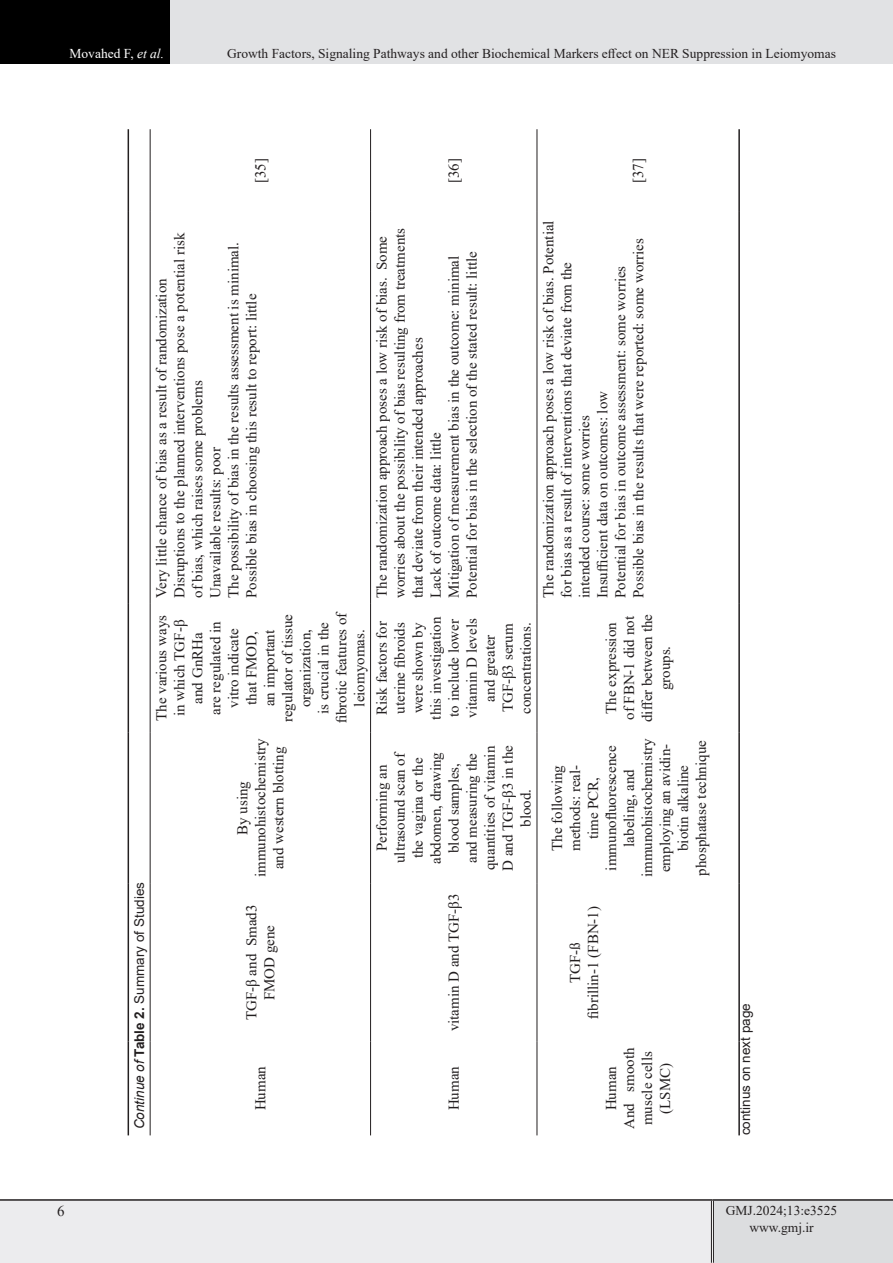
<style>
.page{position:relative;width:893px;height:1263px;background:#fff}
.page>*{position:absolute;margin:0;border:0;box-sizing:border-box;transform-origin:0 0}
.t1{font:15px/18px "Times New Roman";color:#231f20;text-align:center}
.lllllllllllllll{font:13.5px "Times New Roman";color:#231f20}
.ttttitle{font:13.5px "Arial";color:#231f20}
.t2{font:13.5px "Times New Roman";color:#fff}
.s1{font-style:italic}
.s2{font-weight:700}
</style>
<div class="page">
<div style="left:0;top:1200px;width:712px;height:63px;background:#ececee"></div>
<div style="left:712px;top:1200px;width:181px;height:63px;background:#dcdddf"></div>
<hr style="left:711px;top:1201px;width:3px;height:62px;background:#fff">
<hr style="left:711px;top:1201px;width:1px;height:62px;background:#231f20">
<hr style="left:713px;top:1201px;width:1px;height:62px;background:#231f20">
<hr style="left:0;top:1199px;width:712px;height:2px;background:#231f20">
<hr style="left:712px;top:1199px;width:181px;height:2px;background:#231f20">
<div style="left:0;top:0;width:170px;height:64px;background:#000"></div>
<div style="left:170px;top:0;width:723px;height:64px;background:#e1e2e4"></div>
<hr style="left:128px;top:1041px;width:1px;height:94px;background:#231f20">
<hr style="left:128px;top:884px;width:1px;height:157px;background:#231f20">
<hr style="left:128px;top:732px;width:1px;height:152px;background:#231f20">
<hr style="left:128px;top:604px;width:1px;height:128px;background:#231f20">
<hr style="left:128px;top:212px;width:1px;height:392px;background:#231f20">
<hr style="left:128px;top:129px;width:1px;height:83px;background:#231f20">
<hr style="left:738px;top:1041px;width:2px;height:94px;background:#231f20">
<hr style="left:738px;top:884px;width:2px;height:157px;background:#231f20">
<hr style="left:738px;top:732px;width:2px;height:152px;background:#231f20">
<hr style="left:738px;top:604px;width:2px;height:128px;background:#231f20">
<hr style="left:738px;top:212px;width:2px;height:392px;background:#231f20">
<hr style="left:738px;top:129px;width:2px;height:83px;background:#231f20">
<hr style="left:150px;top:1041px;width:1px;height:94px;background:#231f20">
<hr style="left:150px;top:884px;width:1px;height:157px;background:#231f20">
<hr style="left:150px;top:732px;width:1px;height:152px;background:#231f20">
<hr style="left:150px;top:604px;width:1px;height:128px;background:#231f20">
<hr style="left:150px;top:212px;width:1px;height:392px;background:#231f20">
<hr style="left:150px;top:129px;width:1px;height:83px;background:#231f20">
<hr style="left:370px;top:1041px;width:1px;height:94px;background:#231f20">
<hr style="left:370px;top:884px;width:1px;height:157px;background:#231f20">
<hr style="left:370px;top:732px;width:1px;height:152px;background:#231f20">
<hr style="left:370px;top:604px;width:1px;height:128px;background:#231f20">
<hr style="left:370px;top:212px;width:1px;height:392px;background:#231f20">
<hr style="left:370px;top:129px;width:1px;height:83px;background:#231f20">
<hr style="left:537px;top:1041px;width:1px;height:94px;background:#231f20">
<hr style="left:537px;top:884px;width:1px;height:157px;background:#231f20">
<hr style="left:537px;top:732px;width:1px;height:152px;background:#231f20">
<hr style="left:537px;top:604px;width:1px;height:128px;background:#231f20">
<hr style="left:537px;top:212px;width:1px;height:392px;background:#231f20">
<hr style="left:537px;top:129px;width:1px;height:83px;background:#231f20">
<p class="t2" style="left:70px;top:44px;width:96px">Movahed F, <span class="s1">et al.</span></p>
<p class="lllllllllllllll" style="left:227px;top:44px;width:610px">Growth Factors, Signaling Pathways and other Biochemical Markers effect on NER Suppression in Leiomyomas</p>
<p class="t1" style="left:251px;top:183px;width:26px;rotate:-90deg">[35]</p>
<p class="t1" style="left:444px;top:183px;width:26px;rotate:-90deg">[36]</p>
<p class="t1" style="left:629px;top:183px;width:26px;rotate:-90deg">[37]</p>
<p class="ttttitle" style="left:130px;top:1129px;width:249px;rotate:-90deg"><span class="s1">Continue of</span> <span class="s2">Table 2.</span> Summary of Studies</p>
<p class="t1" style="left:152px;top:598px;width:367px;text-align:left;rotate:-90deg">Very little chance of bias as a result of randomization<br>Disruptions to the planned interventions pose a potential risk of bias, which raises some problems</p>
<p class="t1" style="left:224px;top:598px;width:357px;rotate:-90deg">The possibility of bias in the results assessment is minimal.</p>
<p class="t1" style="left:242px;top:598px;width:306px;rotate:-90deg">Possible bias in choosing this result to report: little</p>
<p class="t1" style="left:206px;top:598px;width:152px;rotate:-90deg">Unavailable results: poor</p>
<p class="t1" style="left:152px;top:723px;width:114px;rotate:-90deg">The various ways in which TGF-β and GnRHa<br>are regulated in vitro indicate<br>that FMOD,<br>an important regulator of tissue organization,<br>is crucial in the fibrotic features of leiomyomas.</p>
<p class="t1" style="left:233px;top:877px;width:140px;rotate:-90deg">By using immunohistochemistry and western blotting</p>
<p class="t1" style="left:242px;top:1020px;width:117px;rotate:-90deg">TGF-β and Smad3</p>
<p class="t1" style="left:260px;top:1000px;width:77px;rotate:-90deg">FMOD gene</p>
<p class="t1" style="left:372px;top:598px;width:371px;text-align:left;rotate:-90deg">The randomization approach poses a low risk of bias. Some worries about the possibility of bias resulting from treatments that deviate from their intended approaches</p>
<p class="t1" style="left:444px;top:598px;width:344px;rotate:-90deg">Mitigation of measurement bias in the outcome: minimal</p>
<p class="t1" style="left:462px;top:598px;width:348px;rotate:-90deg">Potential for bias in the selection of the stated result: little</p>
<p class="t1" style="left:426px;top:598px;width:167px;rotate:-90deg">Lack of outcome data: little</p>
<p class="t1" style="left:372px;top:719px;width:104px;rotate:-90deg">Risk factors for uterine fibroids were shown by this investigation to include lower vitamin D levels and greater<br>TGF-β3 serum concentrations.</p>
<p class="t1" style="left:372px;top:871px;width:127px;rotate:-90deg">Performing an ultrasound scan of the vagina or the abdomen, drawing blood samples,<br>and measuring the quantities of vitamin<br>D and TGF-β3 in the blood.</p>
<p class="t1" style="left:444px;top:1031px;width:139px;rotate:-90deg">vitamin D and TGF-β3</p>
<p class="t1" style="left:251px;top:1110px;width:46px;rotate:-90deg">Human</p>
<p class="t1" style="left:444px;top:1110px;width:46px;rotate:-90deg">Human</p>
<p class="t1" style="left:539px;top:598px;width:379px;text-align:left;rotate:-90deg">The randomization approach poses a low risk of bias. Potential for bias as a result of interventions that deviate from the intended course: some worries</p>
<p class="t1" style="left:629px;top:598px;width:361px;rotate:-90deg">Possible bias in the results that were reported: some worries</p>
<p class="t1" style="left:611px;top:598px;width:334px;rotate:-90deg">Potential for bias in outcome assessment: some worries</p>
<p class="t1" style="left:593px;top:598px;width:208px;rotate:-90deg">Insufficient data on outcomes: low</p>
<p class="t1" style="left:602px;top:722px;width:110px;rotate:-90deg">The expression of FBN-1 did not differ between the groups.</p>
<p class="t1" style="left:548px;top:877px;width:140px;rotate:-90deg">The following methods: real-<br>time PCR, immunofluorescence labeling, and immunohistochemistry employing an avidin&shy;biotin alkaline phosphatase technique</p>
<p class="t1" style="left:584px;top:1019px;width:114px;rotate:-90deg">fibrillin-1 (FBN-1)</p>
<p class="t1" style="left:566px;top:983px;width:42px;rotate:-90deg">TGF-ß</p>
<p class="t1" style="left:620px;top:1129px;width:83px;rotate:-90deg">And smooth muscle cells (LSMC)</p>
<p class="t1" style="left:602px;top:1110px;width:46px;rotate:-90deg">Human</p>
<p class="ttttitle" style="left:736px;top:1135px;width:134px;rotate:-90deg">continus on next page</p>
<p class="t1" style="left:57px;top:1202px;width:9px">6</p>
<p class="lllllllllllllll" style="left:726px;top:1201px;width:113px">GMJ.2024;13:e3525</p>
<p class="lllllllllllllll" style="left:749px;top:1217px;width:66px">www.gmj.ir</p>
</div>
